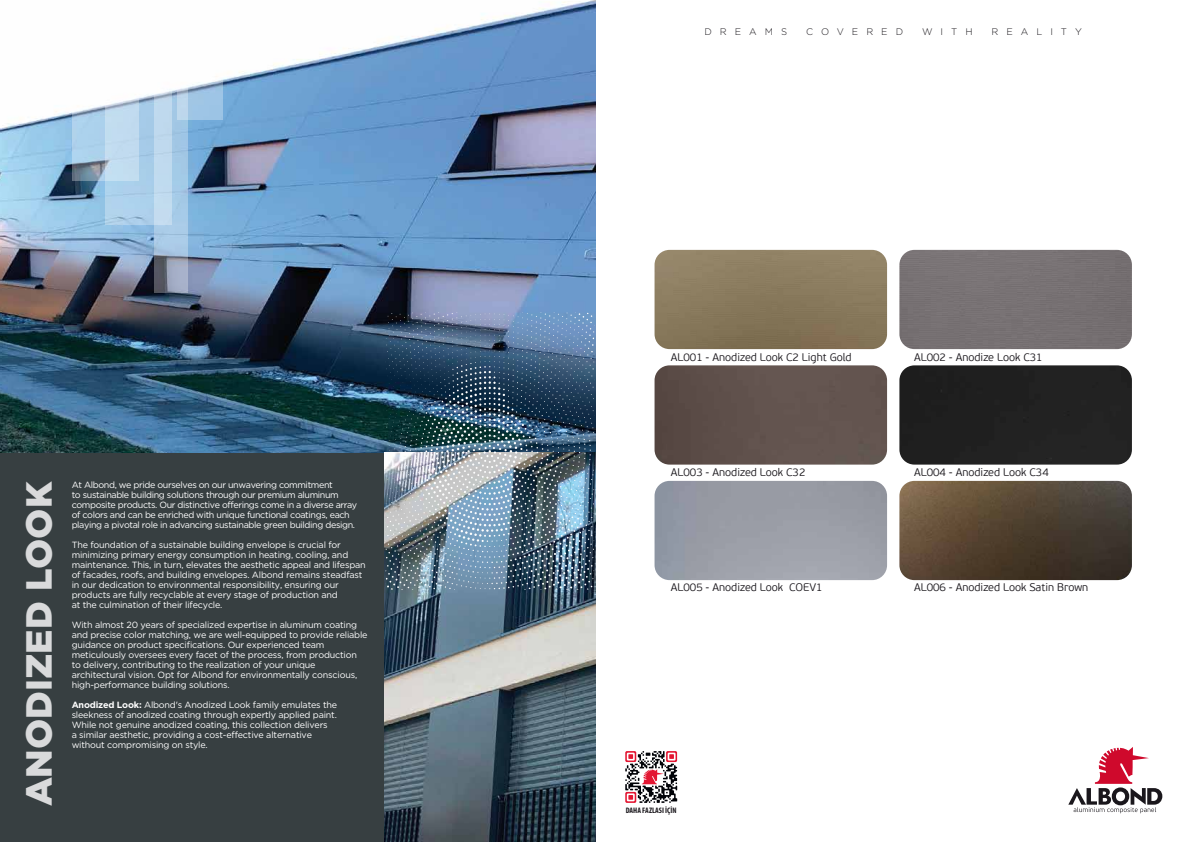
<style>
.page{position:relative;width:1191px;height:842px;background:#fff}
.page>*{position:absolute;margin:0;border:0;box-sizing:border-box;transform-origin:0 0}
.t1{font:36.4px "Gotham Black Tr";color:#d9dadb}
.t2{font:300 11px "PF Beau Sans Pro";color:#1a171c}
.t3{font:9.5px "Gotham Light Tr";letter-spacing:.84em;color:#1a171c}
.t4{font:9px/10px "Gotham Book Tr";letter-spacing:-.02em;color:#fff}
.t5{font:9px/10px "Gotham Book Tr";letter-spacing:-.04em;color:#fff}
.t6{font:700 condensed 8px "Myriad Pro";color:#1a171c}
.s1{font-family:"Gotham Bold Tr"}
</style>
<div class="page">
<div style="left:0;top:28px;width:595px;height:814px;background:#373f41"></div>
<img style="left:0;top:0;width:595px;height:453px">
<img style="left:384px;top:453px;width:211px;height:389px">
<svg style="left:73px;top:0;width:33px;height:181px;background:#bcd1e1"></svg>
<div style="left:30px;top:0;width:66px;height:105px;background:#fff"></div>
<svg style="left:106px;top:0;width:48px;height:224px;background:#d4e6f3"></svg>
<svg style="left:154px;top:0;width:33px;height:293px;background:#bdd0e2"></svg>
<svg style="left:177px;top:0;width:46px;height:120px;fill:#fefefe"></svg>
<svg style="left:1068px;top:747px;width:94px;height:66px"></svg>
<svg style="left:625px;top:751px;width:52px;height:52px"></svg>
<img style="left:654px;top:250px;width:233px;height:99px">
<div style="left:899px;top:250px;width:233px;height:99px;background:#777173"></div>
<img style="left:654px;top:365px;width:233px;height:100px">
<div style="left:899px;top:365px;width:233px;height:100px;background:#222"></div>
<img style="left:654px;top:481px;width:233px;height:99px">
<img style="left:899px;top:481px;width:233px;height:99px">
<img style="left:386px;top:313px;width:209px;height:277px">
<h1 class="t1" style="left:18px;top:806px;width:326px;rotate:-90deg">ANODIZED LOOK</h1>
<p class="t5" style="left:72px;top:480px;width:287px">At Albond, we pride ourselves on our unwavering commitment<br>to sustainable building solutions through our premium aluminum composite products. Our distinctive offerings come in a diverse array of colors and can be enriched with unique functional coatings, each playing a pivotal role in advancing sustainable green building design.</p>
<p class="t4" style="left:72px;top:540px;width:295px">The foundation of a sustainable building envelope is crucial for minimizing primary energy consumption in heating, cooling, and maintenance. This, in turn, elevates the aesthetic appeal and lifespan of facades, roofs, and building envelopes. Albond remains steadfast in our dedication to environmental responsibility, ensuring our products are fully recyclable at every stage of production and<br>at the culmination of their lifecycle.</p>
<p class="t4" style="left:72px;top:620px;width:297px">With almost 20 years of specialized expertise in aluminum coating and precise color matching, we are well-equipped to provide reliable guidance on product specifications. Our experienced team meticulously oversees every facet of the process, from production to delivery, contributing to the realization of your unique architectural vision. Opt for Albond for environmentally conscious, high-performance building solutions.</p>
<p class="t4" style="left:72px;top:700px;width:267px"><span class="s1">Anodized Look:</span> Albond's Anodized Look family emulates the sleekness of anodized coating through expertly applied paint.<br>While not genuine anodized coating, this collection delivers<br>a similar aesthetic, providing a cost-effective alternative without compromising on style.</p>
<p class="t3" style="left:704px;top:27px;width:84px">DREAMS</p>
<p class="t3" style="left:806px;top:27px;width:98px">COVERED</p>
<p class="t3" style="left:922px;top:27px;width:52px">WITH</p>
<p class="t3" style="left:991px;top:27px;width:92px">REALITY</p>
<p class="t2" style="left:671px;top:351px;width:182px">AL001 - Anodized Look C2 Light Gold</p>
<p class="t2" style="left:914px;top:351px;width:130px">AL002 - Anodize Look C31</p>
<p class="t2" style="left:671px;top:466px;width:136px">AL003 - Anodized Look C32</p>
<p class="t2" style="left:914px;top:466px;width:136px">AL004 - Anodized Look C34</p>
<p class="t2" style="left:671px;top:581px;width:153px">AL005 - Anodized Look COEV1</p>
<p class="t2" style="left:914px;top:581px;width:176px">AL006 - Anodized Look Satin Brown</p>
<p class="t6" style="left:626px;top:805px;width:52px">DAHA FAZLASI İÇİN</p>
</div>
